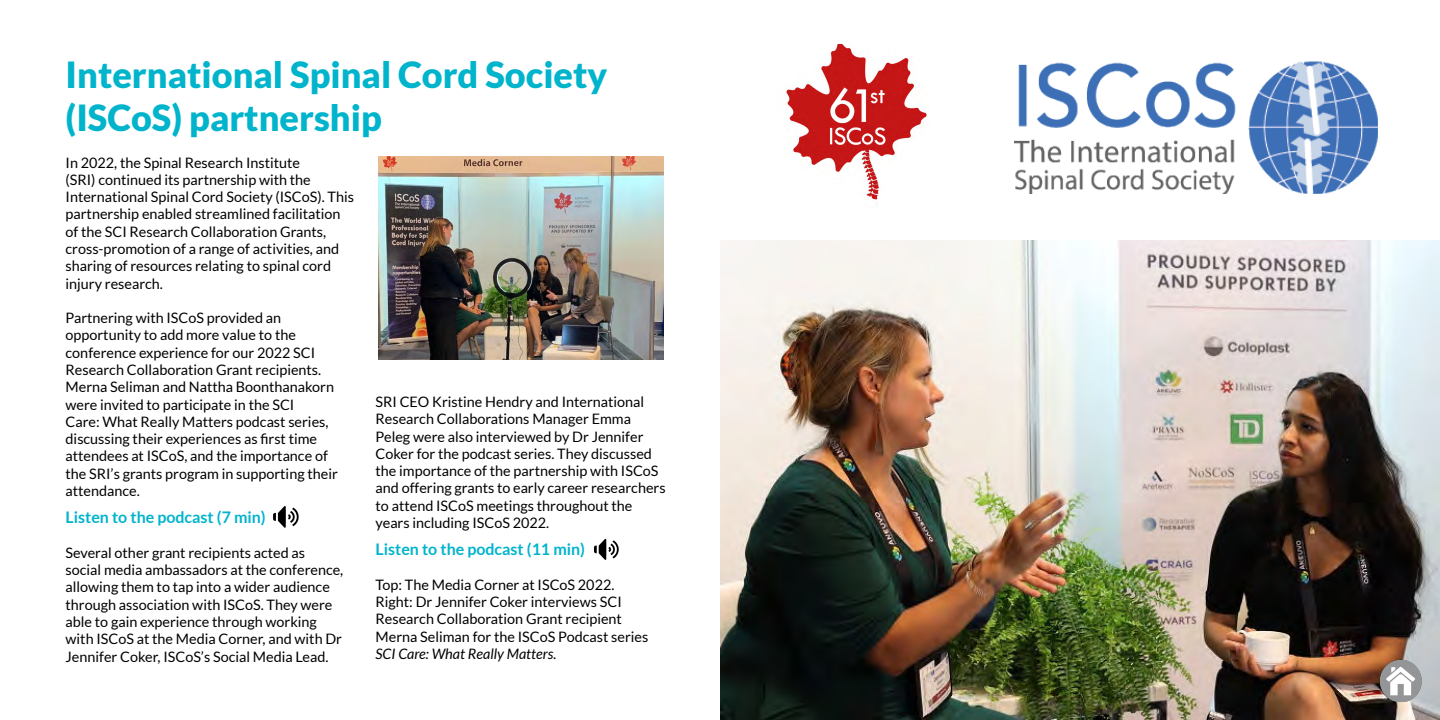
<style>
.page{position:relative;width:1440px;height:720px;background:#fff}
.page>*{position:absolute;margin:0;border:0;box-sizing:border-box;transform-origin:0 0}
.t1{font:900 36px/43.2px "Lato";color:#00b4cc}
.t2{font:700 16px "Lato";color:#00b4cc}
.t3{font:14.4px/17.3px "Lato";color:#000}
.t4{font:italic 14.4px "Lato";color:#000}
</style>
<div class="page">
<img style="left:720px;top:240px;width:720px;height:480px">
<img style="left:1379px;top:660px;width:43px;height:42px">
<img style="left:786px;top:44px;width:141px;height:159px">
<img style="left:1014px;top:61px;width:364px;height:133px">
<img style="left:378px;top:156px;width:285px;height:204px">
<img style="left:273px;top:506px;width:26px;height:22px">
<img style="left:594px;top:538px;width:25px;height:22px">
<h1 class="t1" style="left:66px;top:53px;width:543px">International Spinal Cord Society (ISCoS) partnership</h1>
<p class="t3" style="left:66px;top:154px;width:290px">In 2022, the Spinal Research Institute<br>(SRI) continued its partnership with the International Spinal Cord Society (ISCoS). This partnership enabled streamlined facilitation of the SCI Research Collaboration Grants, cross-promotion of a range of activities, and sharing of resources relating to spinal cord injury research.</p>
<p class="t3" style="left:66px;top:309px;width:274px">Partnering with ISCoS provided an opportunity to add more value to the conference experience for our 2022 SCI Research Collaboration Grant recipients.<br>Merna Seliman and Nattha Boonthanakorn were invited to participate in the SCI<br>Care: What Really Matters podcast series, discussing their experiences as first time attendees at ISCoS, and the importance of the SRI’s grants program in supporting their attendance.</p>
<p class="t2" style="left:66px;top:508px;width:202px">Listen to the podcast (7 min)</p>
<p class="t3" style="left:66px;top:544px;width:279px">Several other grant recipients acted as social media ambassadors at the conference, allowing them to tap into a wider audience through association with ISCoS. They were able to gain experience through working with ISCoS at the Media Corner, and with Dr Jennifer Coker, ISCoS’s Social Media Lead.</p>
<p class="t3" style="left:376px;top:393px;width:292px">SRI CEO Kristine Hendry and International Research Collaborations Manager Emma Peleg were also interviewed by Dr Jennifer Coker for the podcast series. They discussed the importance of the partnership with ISCoS and offering grants to early career researchers to attend ISCoS meetings throughout the years including ISCoS 2022.</p>
<p class="t2" style="left:376px;top:540px;width:211px">Listen to the podcast (11 min)</p>
<p class="t3" style="left:376px;top:576px;width:274px">Top: The Media Corner at ISCoS 2022.<br>Right: Dr Jennifer Coker interviews SCI Research Collaboration Grant recipient Merna Seliman for the ISCoS Podcast series</p>
<p class="t4" style="left:376px;top:646px;width:182px">SCI Care: What Really Matters.</p>
</div>
